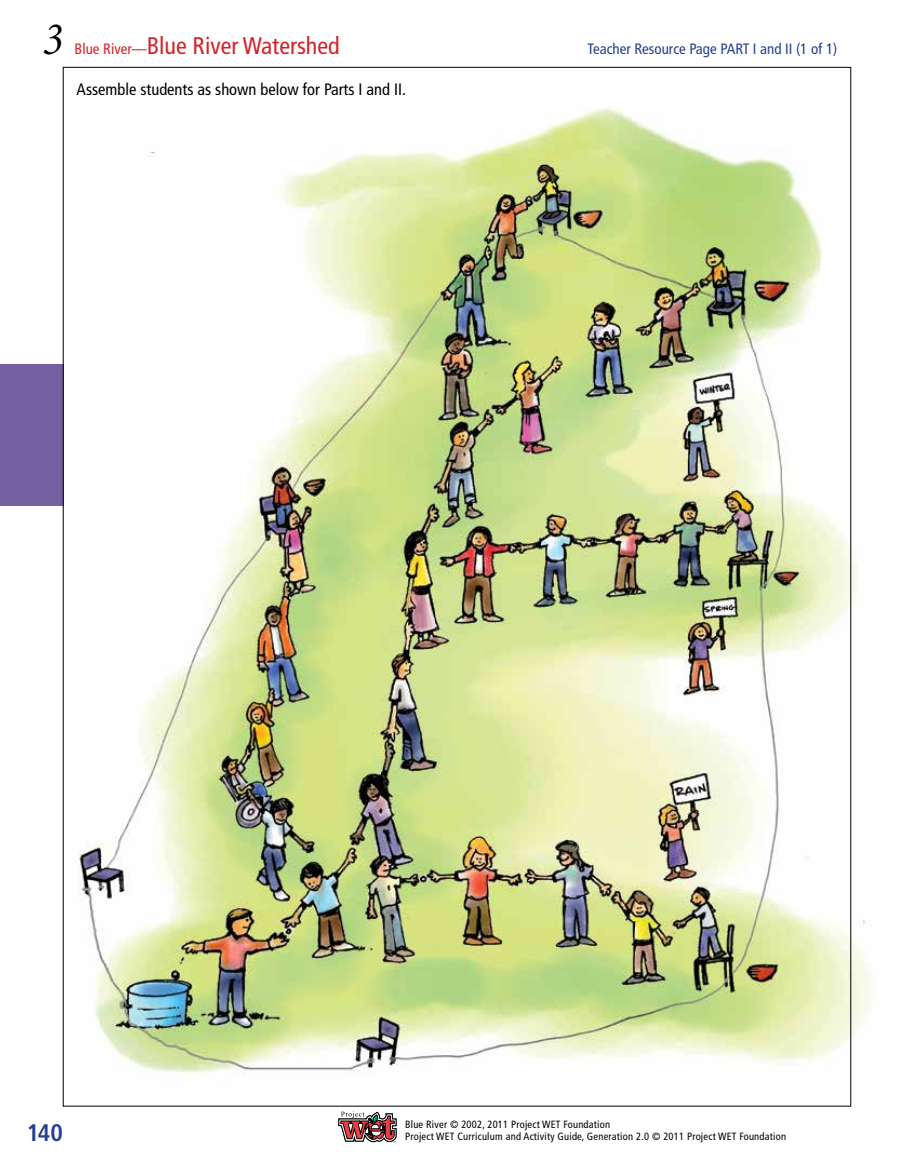
<style>
.page{position:relative;width:905px;height:1175px;background:#fff}
.page>*{position:absolute;margin:0;border:0;box-sizing:border-box;transform-origin:0 0}
.t1{font:italic condensed 46.5px "Minion";color:#000}
.t2{font:condensed 24px "Frutiger LT Std";color:#d2232a}
.t3{font:700 condensed 24px "Frutiger LT Std";color:#25408f}
.t4{font:condensed 16.5px "Frutiger LT Std";color:#000}
.t5{font:condensed 15px "Frutiger LT Std";color:#25408f}
.t6{font:condensed 10.5px/12px "Frutiger LT Std";letter-spacing:.02em;color:#000}
.s1{font-size:15px}
</style>
<div class="page">
<img style="left:78px;top:100px;width:794px;height:992px">
<div style="left:0;top:364px;width:63px;height:142px;background:#7561a2"></div>
<svg style="left:339px;top:1111px;width:57px;height:31px"></svg>
<h1 class="t1" style="left:43px;top:15px;width:21px">3</h1>
<h2 class="t2" style="left:75px;top:32px;width:267px"><span class="s1">Blue River—</span>Blue River Watershed</h2>
<h3 class="t5" style="left:587px;top:40px;width:251px">Teacher Resource Page PART I and II (1 of 1)</h3>
<h3 class="t4" style="left:76px;top:80px;width:331px">Assemble students as shown below for Parts I and II.</h3>
<h2 class="t3" style="left:27px;top:1118px;width:38px">140</h2>
<p class="t6" style="left:405px;top:1118px;width:382px">Blue River © 2002, 2011 Project WET Foundation<br>Project WET Curriculum and Activity Guide, Generation 2.0 © 2011 Project WET Foundation</p>
</div>
